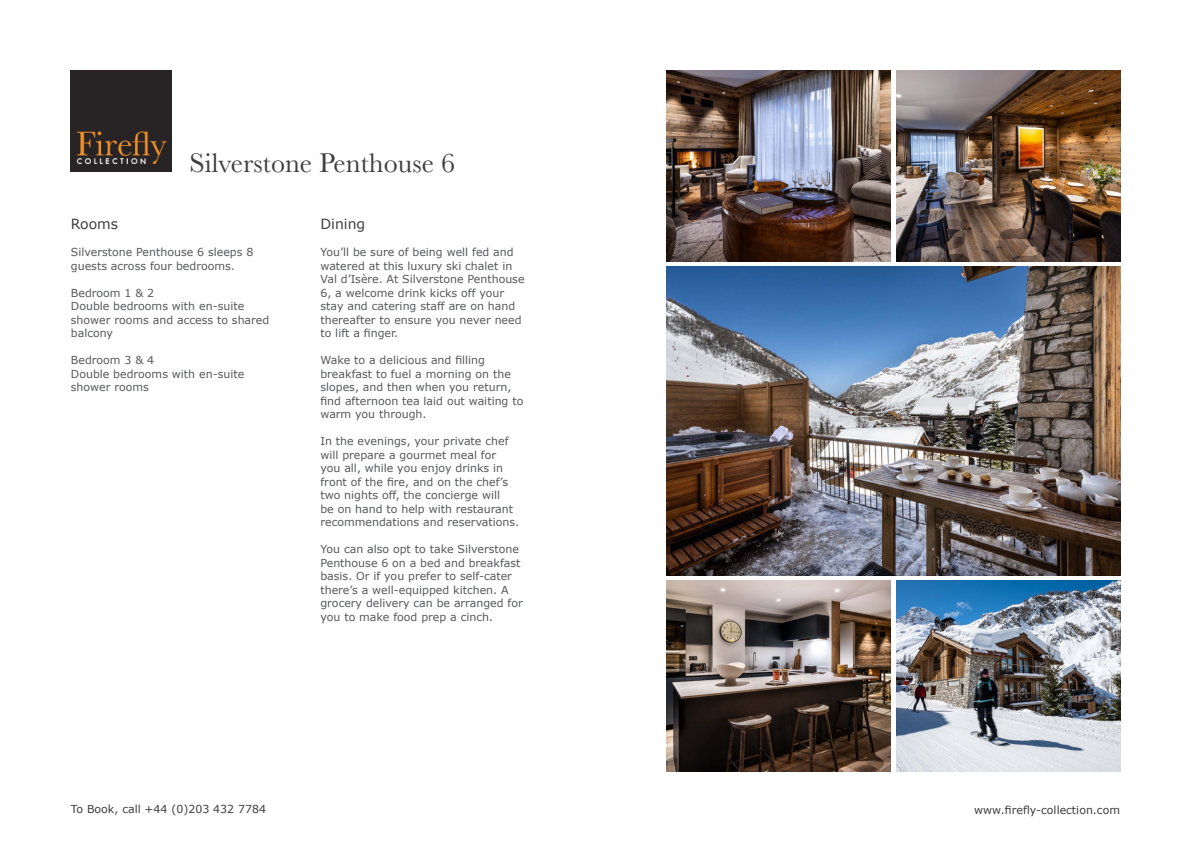
<style>
.page{position:relative;width:1191px;height:842px;background:#fff}
.page>*{position:absolute;margin:0;border:0;box-sizing:border-box;transform-origin:0 0}
.t1{font:28px "Baskerville";color:#3e3e3f}
.t2{font:14px "Verdana";color:#3e3e3f}
.t3{font:11px/13.5px "Verdana";color:#57585a}
.t4{font:11px "Verdana";color:#3e3e3f}
</style>
<div class="page">
<img style="left:71px;top:71px;width:101px;height:101px">
<img style="left:666px;top:71px;width:224px;height:190px">
<img style="left:896px;top:71px;width:224px;height:190px">
<img style="left:666px;top:267px;width:454px;height:308px">
<img style="left:896px;top:581px;width:224px;height:190px">
<img style="left:666px;top:581px;width:224px;height:190px">
<p class="t1" style="left:190px;top:145px;width:267px">Silverstone Penthouse 6</p>
<p class="t2" style="left:71px;top:215px;width:49px">Rooms</p>
<p class="t3" style="left:71px;top:245px;width:184px">Silverstone Penthouse 6 sleeps 8 guests across four bedrooms.</p>
<p class="t3" style="left:71px;top:286px;width:85px">Bedroom 1 &amp; 2</p>
<p class="t3" style="left:71px;top:299px;width:200px">Double bedrooms with en-suite shower rooms and access to shared balcony</p>
<p class="t3" style="left:71px;top:353px;width:85px">Bedroom 3 &amp; 4</p>
<p class="t3" style="left:71px;top:367px;width:175px">Double bedrooms with en-suite shower rooms</p>
<p class="t2" style="left:320px;top:215px;width:46px">Dining</p>
<p class="t3" style="left:320px;top:245px;width:206px">You’ll be sure of being well fed and watered at this luxury ski chalet in<br>Val d’Isère. At Silverstone Penthouse<br>6, a welcome drink kicks off your stay and catering staff are on hand thereafter to ensure you never need to lift a finger.</p>
<p class="t3" style="left:320px;top:353px;width:204px">Wake to a delicious and filling breakfast to fuel a morning on the slopes, and then when you return, find afternoon tea laid out waiting to warm you through.</p>
<p class="t3" style="left:320px;top:434px;width:200px">In the evenings, your private chef will prepare a gourmet meal for<br>you all, while you enjoy drinks in front of the fire, and on the chef’s two nights off, the concierge will<br>be on hand to help with restaurant recommendations and reservations.</p>
<p class="t3" style="left:320px;top:542px;width:204px">You can also opt to take Silverstone Penthouse 6 on a bed and breakfast basis. Or if you prefer to self-cater there’s a well-equipped kitchen. A grocery delivery can be arranged for you to make food prep a cinch.</p>
<p class="t4" style="left:71px;top:802px;width:197px">To Book, call +44 (0)203 432 7784</p>
<p class="t4" style="left:974px;top:803px;width:147px">www.firefly-collection.com</p>
</div>
